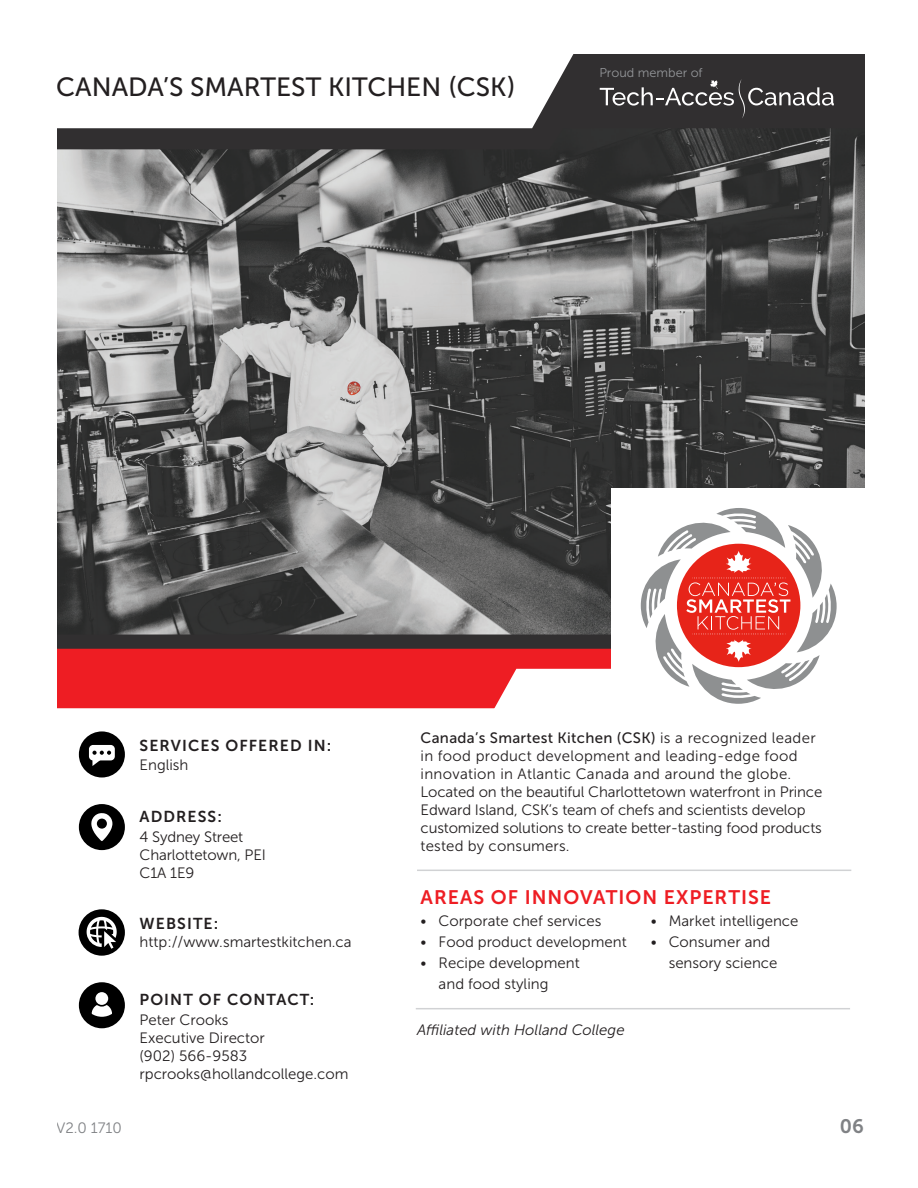
<style>
.page{position:relative;width:918px;height:1188px;background:#fff}
.page>*{position:absolute;margin:0;border:0;box-sizing:border-box;transform-origin:0 0}
.Heading_1{font:26.25px "Museo Sans 500";color:#231f20}
.Heading_Red{font:19.5px "Museo Sans 700";letter-spacing:.05em;color:#ee1d23}
.Body{font:19.5px "Museo Sans 700";color:#808285}
.Subhead{font:15.75px "Museo Sans 700";letter-spacing:.07em;color:#231f20}
.Body-2{font:15px/18px "Museo Sans 300";color:#231f20}
.Subhead-2{font:15px "Museo Sans 300";color:#231f20}
.Body-3{font:italic 15px "Museo Sans 300";color:#231f20}
.Body-4{font:15px "Museo Sans 300";color:#808285}
.Body-5{font:12.75px "Museo Sans 300";color:#939598}
.s1{font-family:"Museo Sans 500"}
</style>
<div class="page">
<img style="left:57px;top:149px;width:808px;height:486px">
<div style="left:57px;top:54px;width:808px;height:95px;background:#312f30"></div>
<div style="left:0;top:635px;width:725px;height:27px;background:#312f30"></div>
<div style="left:0;top:649px;width:641px;height:59px;background:#ee1d23"></div>
<svg style="left:57px;top:54px;width:533px;height:74px"></svg>
<svg style="left:459px;top:669px;width:182px;height:40px;fill:#fff"></svg>
<svg style="left:600px;top:79px;width:234px;height:40px;background:#494848"></svg>
<div style="left:79px;top:982px;width:46px;height:46px;background:#000;border-radius:50%"></div>
<svg style="left:89px;top:1005px;width:26px;height:23px"></svg>
<div style="left:95px;top:991px;width:14px;height:15px;background:#fff;border-radius:50%"></div>
<div style="left:94px;top:990px;width:16px;height:17px;border:2px solid #000;border-radius:50%"></div>
<div style="left:79px;top:804px;width:46px;height:46px;background:#000;border-radius:50%"></div>
<svg style="left:91px;top:813px;width:22px;height:28px"></svg>
<div style="left:79px;top:731px;width:46px;height:46px;background:#000;border-radius:50%"></div>
<div style="left:89px;top:745px;width:26px;height:15px;background:#fff;border-radius:4px"></div>
<svg style="left:92px;top:751px;width:19px;height:15px"></svg>
<div style="left:79px;top:909px;width:46px;height:47px;background:#000;border-radius:50%"></div>
<svg style="left:87px;top:917px;width:30px;height:32px"></svg>
<hr style="left:417px;top:870px;width:434px;height:1px;background:#d1d2d4">
<hr style="left:416px;top:1008px;width:434px;height:1px;background:#d1d2d4">
<div style="left:611px;top:488px;width:288px;height:206px;background:#fff"></div>
<svg style="left:641px;top:508px;width:196px;height:196px"></svg>
<div style="left:0;top:0;width:56px;height:1188px;background:#fff"></div>
<p class="Heading_1" style="left:56px;top:73px;width:461px">CANADA’S SMARTEST KITCHEN (CSK)</p>
<p class="Body-5" style="left:599px;top:66px;width:105px">Proud member of</p>
<p class="Subhead" style="left:140px;top:737px;width:193px">SERVICES OFFERED IN:</p>
<p class="Body-2" style="left:140px;top:756px;width:50px">English</p>
<p class="Subhead" style="left:140px;top:808px;width:84px">ADDRESS:</p>
<p class="Body-2" style="left:140px;top:828px;width:105px">4 Sydney Street</p>
<p class="Body-2" style="left:140px;top:846px;width:128px">Charlottetown, PEI</p>
<p class="Body-2" style="left:140px;top:864px;width:56px">C1A 1E9</p>
<p class="Subhead" style="left:140px;top:915px;width:80px">WEBSITE:</p>
<p class="Subhead-2" style="left:140px;top:934px;width:214px">http://www.smartestkitchen.ca</p>
<p class="Subhead" style="left:140px;top:991px;width:176px">POINT OF CONTACT:</p>
<p class="Body-2" style="left:140px;top:1011px;width:90px">Peter Crooks</p>
<p class="Body-2" style="left:140px;top:1029px;width:127px">Executive Director</p>
<p class="Body-2" style="left:140px;top:1047px;width:109px">(902) 566-9583</p>
<p class="Body-2" style="left:140px;top:1065px;width:210px">rpcrooks@hollandcollege.com</p>
<p class="Body-2" style="left:421px;top:729px;width:403px"><span class="s1">Canada’s Smartest Kitchen (CSK)</span> is a recognized leader in food product development and leading-edge food innovation in Atlantic Canada and around the globe.<br>Located on the beautiful Charlottetown waterfront in Prince Edward Island, CSK’s team of chefs and scientists develop customized solutions to create better-tasting food products tested by consumers.</p>
<p class="Heading_Red" style="left:421px;top:886px;width:352px">AREAS OF INNOVATION EXPERTISE</p>
<p class="Body-2" style="left:421px;top:912px;width:182px">• Corporate chef services</p>
<p class="Body-2" style="left:421px;top:933px;width:208px">• Food product development</p>
<p class="Body-2" style="left:439px;top:953px;width:143px;line-height:21px;text-indent:-18px">• Recipe development and food styling</p>
<p class="Body-2" style="left:651px;top:912px;width:149px">• Market intelligence</p>
<p class="Body-2" style="left:669px;top:932px;width:110px;line-height:21px;text-indent:-18px">• Consumer and sensory science</p>
<p class="Body-3" style="left:417px;top:1022px;width:209px">Affiliated with Holland College</p>
<p class="Body-4" style="left:56px;top:1120px;width:67px">V2.0 1710</p>
<p class="Body" style="left:840px;top:1116px;width:26px">06</p>
</div>
